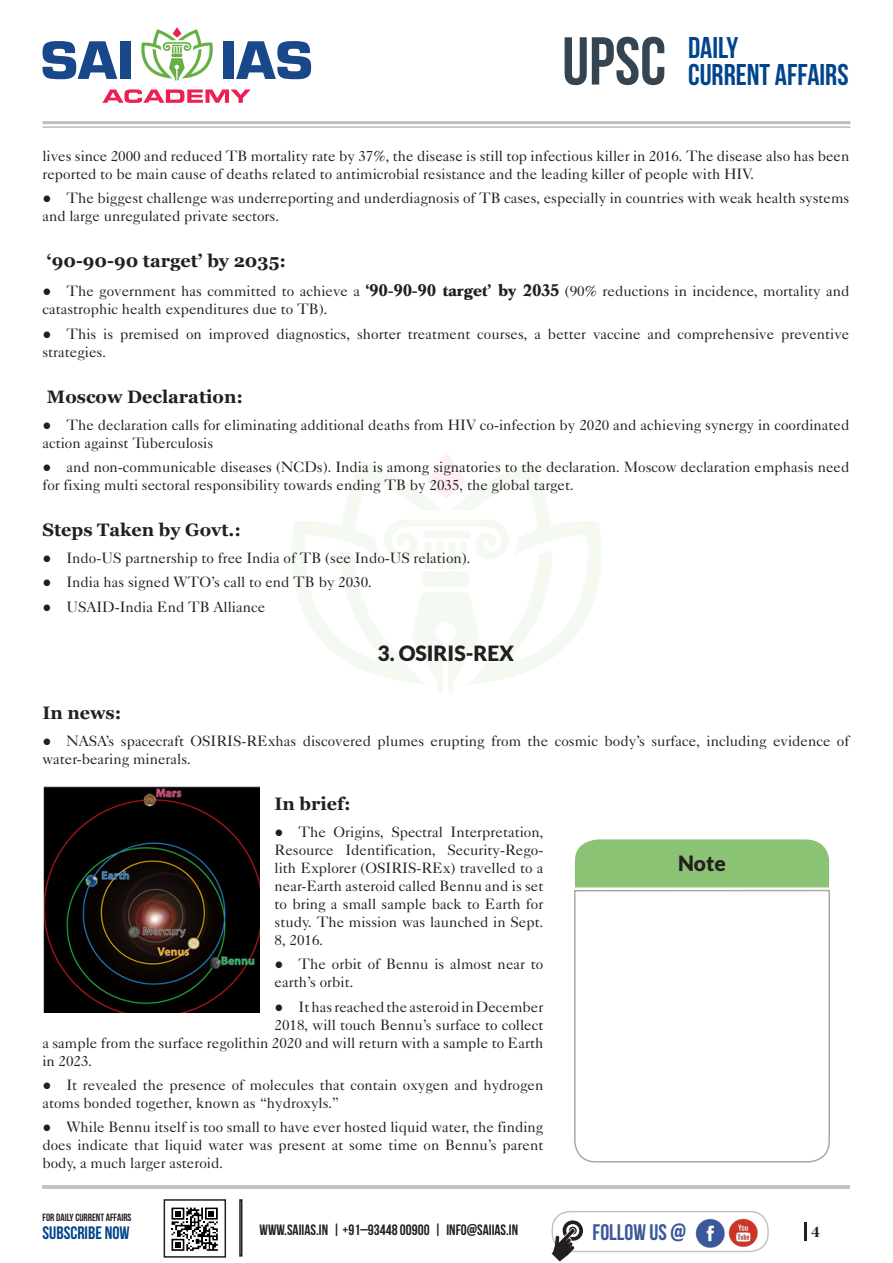
<style>
.page{position:relative;width:893px;height:1263px;background:#fff}
.page>*{position:absolute;margin:0;border:0;box-sizing:border-box;transform-origin:0 0}
.t1{font:700 67.5px "Bebas Neue";color:#354451}
.t2{font:700 30px/27px "Bebas Neue";color:#00458b}
.t3{font:700 22.5px "Bebas Neue";color:#3a589b}
.Content_Heading{font:900 21px "Lato";color:#231f20}
.Sub_Head{font:700 18px "Georgia";color:#231f20}
.t4{font:700 18px "Bebas Neue";color:#00458b}
.t5{font:15px/18px "Caslon Five Forty LT";color:#231f20}
.t6{font:700 15px "Bebas Neue";color:#231f20}
.t7{font:700 13.5px "Caslon";color:#231f20}
.t8{font:700 10.5px "Bebas Neue";color:#231f20}
.s1{font-family:"Georgia";font-weight:700}
.s2{font-family:"Caslon Book BE";font-weight:700;font-size:16.5px}
</style>
<div class="page">
<hr style="left:43px;top:1185px;width:807px;height:4px;background:#c4c4c4">
<svg style="left:292px;top:452px;width:309px;height:242px"></svg>
<svg style="left:43px;top:41px;width:74px;height:38px"></svg>
<div style="left:120px;top:41px;width:11px;height:38px;background:#18478a"></div>
<div style="left:223px;top:41px;width:10px;height:38px;background:#18478a"></div>
<svg style="left:236px;top:41px;width:75px;height:38px"></svg>
<svg style="left:102px;top:89px;width:149px;height:14px"></svg>
<svg style="left:141px;top:27px;width:72px;height:54px"></svg>
<div style="left:575px;top:839px;width:254px;height:48px;background:#8ac373"></div>
<svg style="left:574px;top:889px;width:256px;height:274px"></svg>
<svg style="left:804px;top:1222px;width:2px;height:19px"></svg>
<svg style="left:171px;top:1207px;width:47px;height:44px"></svg>
<div style="left:164px;top:1199px;width:62px;height:58px;border:2px solid #231f20"></div>
<div style="left:239px;top:1199px;width:3px;height:57px;border:2px solid #231f20"></div>
<div style="left:552px;top:1211px;width:217px;height:41px;border:2px solid #c4c4c4;border-radius:18px"></div>
<img style="left:695px;top:1218px;width:30px;height:30px">
<img style="left:728px;top:1218px;width:30px;height:29px">
<svg style="left:552px;top:1219px;width:32px;height:42px"></svg>
<hr style="left:43px;top:121px;width:807px;height:3px;background:#bebbba">
<hr style="left:43px;top:126px;width:807px;height:2px;background:#bebbba">
<img style="left:43px;top:787px;width:217px;height:226px">
<h1 class="t1" style="left:562px;top:24px;width:105px">UPSC</h1>
<h2 class="t2" style="left:688px;top:34px;width:162px">DAILY<br>CURRENT AFFAIRS</h2>
<p class="t5" style="left:42px;top:147px;width:809px">lives since 2000 and reduced TB mortality rate by 37%, the disease is still top infectious killer in 2016. The disease also has been reported to be main cause of deaths related to antimicrobial resistance and the leading killer of people with HIV.</p>
<p class="t5" style="left:42px;top:189px;width:809px"><span class="s1">●</span> The biggest challenge was underreporting and underdiagnosis of TB cases, especially in countries with weak health systems and large unregulated private sectors.</p>
<p class="Sub_Head" style="left:47px;top:251px;width:241px">‘90-90-90 target’ by 2035:</p>
<p class="t5" style="left:42px;top:282px;width:808px"><span class="s1">●</span> The government has committed to achieve a <span class="s2">‘90-90-90 target’ by 2035</span> (90% reductions in incidence, mortality and catastrophic health expenditures due to TB).</p>
<p class="t5" style="left:42px;top:324px;width:809px"><span class="s1">●</span> This is premised on improved diagnostics, shorter treatment courses, a better vaccine and comprehensive preventive strategies.</p>
<p class="Sub_Head" style="left:47px;top:386px;width:198px">Moscow Declaration:</p>
<p class="t5" style="left:42px;top:415px;width:809px"><span class="s1">●</span> The declaration calls for eliminating additional deaths from HIV co-infection by 2020 and achieving synergy in coordinated action against Tuberculosis</p>
<p class="t5" style="left:42px;top:458px;width:809px"><span class="s1">●</span> and non-communicable diseases (NCDs). India is among signatories to the declaration. Moscow declaration emphasis need for fixing multi sectoral responsibility towards ending TB by 2035, the global target.</p>
<p class="Sub_Head" style="left:42px;top:519px;width:200px">Steps Taken by Govt.:</p>
<p class="t5" style="left:42px;top:549px;width:430px"><span class="s1">●</span> Indo-US partnership to free India of TB (see Indo-US relation).</p>
<p class="t5" style="left:42px;top:573px;width:331px"><span class="s1">●</span> India has signed WTO’s call to end TB by 2030.</p>
<p class="t5" style="left:42px;top:597px;width:224px"><span class="s1">●</span> USAID-India End TB Alliance</p>
<p class="Content_Heading" style="left:378px;top:641px;width:138px">3. OSIRIS-REX</p>
<p class="Sub_Head" style="left:42px;top:702px;width:81px">In news:</p>
<p class="t5" style="left:42px;top:732px;width:808px"><span class="s1">●</span> NASA’s spacecraft OSIRIS-RExhas discovered plumes erupting from the cosmic body’s surface, including evidence of water-bearing minerals.</p>
<p class="Sub_Head" style="left:275px;top:793px;width:78px">In brief:</p>
<p class="t5" style="left:275px;top:823px;width:270px;text-align:justify"><span class="s1">●</span> The Origins, Spectral Interpretation, Resource Identification, Security-Rego&shy;lith Explorer (OSIRIS-REx) travelled to a near-Earth asteroid called Bennu and is set to bring a small sample back to Earth for study. The mission was launched in Sept.<br>8, 2016.</p>
<p class="t5" style="left:275px;top:955px;width:270px"><span class="s1">●</span> The orbit of Bennu is almost near to earth’s orbit.</p>
<p class="t5" style="left:275px;top:997px;width:270px"><span class="s1">●</span> It has reached the asteroid in December</p>
<p class="t5" style="left:275px;top:1015px;width:270px">2018, will touch Bennu’s surface to collect</p>
<p class="t5" style="left:42px;top:1033px;width:502px">a sample from the surface regolithin 2020 and will return with a sample to Earth</p>
<p class="t5" style="left:42px;top:1051px;width:52px">in 2023.</p>
<p class="t5" style="left:42px;top:1076px;width:503px"><span class="s1">●</span> It revealed the presence of molecules that contain oxygen and hydrogen atoms bonded together, known as “hydroxyls.”</p>
<p class="t5" style="left:42px;top:1118px;width:503px;text-align:justify"><span class="s1">●</span> While Bennu itself is too small to have ever hosted liquid water, the finding does indicate that liquid water was present at some time on Bennu’s parent body, a much larger asteroid.</p>
<h3 class="Content_Heading" style="left:678px;top:850px;width:49px">Note</h3>
<p class="t8" style="left:43px;top:1211px;width:91px">FOR DAILY CURRENT AFFAIRS</p>
<p class="t4" style="left:43px;top:1223px;width:89px">SUBSCRIBE NOW</p>
<h3 class="t3" style="left:593px;top:1220px;width:95px">FOLLOW US @</h3>
<p class="t6" style="left:260px;top:1221px;width:260px">WWW.SAIIAS.IN | +91–93448 00900 | INFO@SAIIAS.IN</p>
<p class="t7" style="left:811px;top:1223px;width:11px">4</p>
</div>
